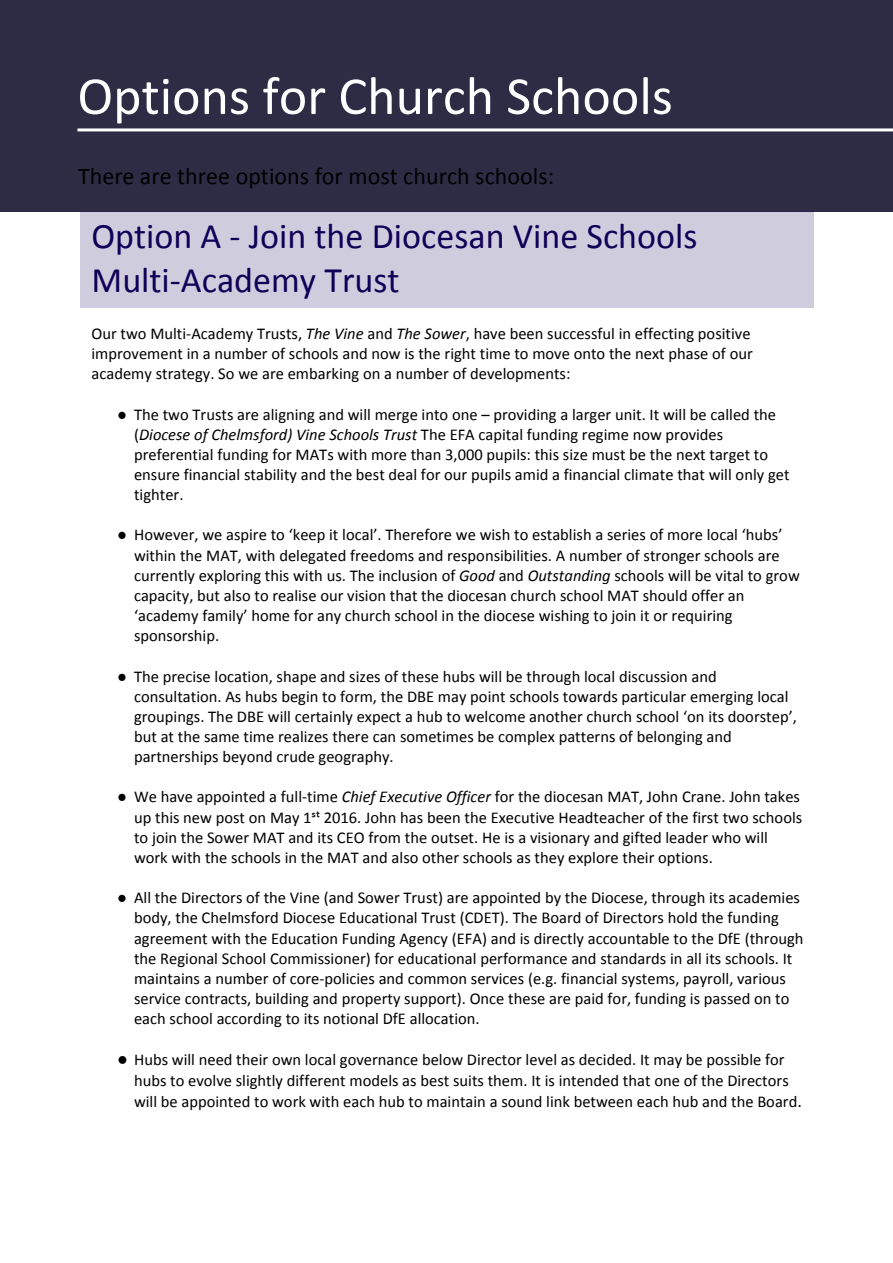
<style>
.page{position:relative;width:893px;height:1263px;background:#fff}
.page>*{position:absolute;margin:0;border:0;box-sizing:border-box;transform-origin:0 0}
.t1{font:54px "Calibri";color:#fff}
.t2{font:36px/44px "Calibri";color:#100057}
.t3{font:24px "Calibri";color:#000}
.t4{font:16.5px/20.1px "Calibri";color:#000}
.s1{font-style:italic}
.s2{font-family:"Times New Roman"}
.s3{font-family:"Times New Roman";font-size:18px}
.s4{font-size:18px}
</style>
<div class="page">
<div style="left:0;top:0;width:893px;height:211px;background:#2e2b45"></div>
<hr style="left:77px;top:128px;width:816px;height:3px;background:#fff">
<div style="left:80px;top:211px;width:734px;height:97px;background:#cfccdd"></div>
<h1 class="t1" style="left:77px;top:73px;width:597px">Options for Church Schools</h1>
<h3 class="t3" style="left:78px;top:166px;width:477px">There are three options for most church schools:</h3>
<h2 class="t2" style="left:92px;top:217px;width:608px">Option A - Join the Diocesan Vine Schools<br>Multi-Academy Trust</h2>
<p class="t4" style="left:92px;top:325px;width:663px">Our two Multi-Academy Trusts, <span class="s1">The Vine</span> and <span class="s1">The Sower</span>, have been successful in effecting positive improvement in a number of schools and now is the right time to move onto the next phase of our academy strategy. So we are embarking on a number of developments:</p>
<p class="t4" style="left:134px;top:405px;width:657px;text-indent:-17px"><span class="s2">●</span> The two Trusts are aligning and will merge into one – providing a larger unit. It will be called the (<span class="s1">Diocese of Chelmsford) Vine Schools Trust</span> The EFA capital funding regime now provides preferential funding for MATs with more than 3,000 pupils: this size must be the next target to ensure financial stability and the best deal for our pupils amid a financial climate that will only get tighter.</p>
<p class="t4" style="left:134px;top:526px;width:667px;text-indent:-17px"><span class="s2">●</span> However, we aspire to ‘keep it local’. Therefore we wish to establish a series of more local ‘hubs’ within the MAT, with delegated freedoms and responsibilities. A number of stronger schools are currently exploring this with us. The inclusion of <span class="s1">Good</span> and <span class="s1">Outstanding</span> schools will be vital to grow capacity, but also to realise our vision that the diocesan church school MAT should offer an ‘academy family’ home for any church school in the diocese wishing to join it or requiring sponsorship.</p>
<p class="t4" style="left:134px;top:667px;width:664px;text-indent:-17px"><span class="s2">●</span> The precise location, shape and sizes of these hubs will be through local discussion and consultation. As hubs begin to form, the DBE may point schools towards particular emerging local groupings. The DBE will certainly expect a hub to welcome another church school ‘on its doorstep’, but at the same time realizes there can sometimes be complex patterns of belonging and partnerships beyond crude geography.</p>
<p class="t4" style="left:134px;top:788px;width:670px;text-indent:-17px"><span class="s2">●</span> We have appointed a full-time <span class="s1">Chief Executive Officer</span> for the diocesan MAT, John Crane. John takes up this new post on May 1st 2016. John has been the Executive Headteacher of the first two schools to join the Sower MAT and its CEO from the outset. He is a visionary and gifted leader who will work with the schools in the MAT and also other schools as they explore their options.</p>
<p class="t4" style="left:134px;top:889px;width:671px;text-indent:-17px"><span class="s2">●</span> All the Directors of the Vine (and Sower Trust) are appointed by the Diocese, through its academies body, the Chelmsford Diocese Educational Trust (CDET). The Board of Directors hold the funding agreement with the Education Funding Agency (EFA) and is directly accountable to the DfE (through the Regional School Commissioner) for educational performance and standards in all its schools. It maintains a number of core-policies and common services (e.g. financial systems, payroll, various service contracts, building and property support). Once these are paid for, funding is passed on to each school according to its notional DfE allocation.</p>
<p class="t4" style="left:134px;top:1050px;width:669px;line-height:21.3px;text-indent:-17px"><span class="s3">●</span> Hubs will need their own local governance below Director level as decided. It may be possible for hubs to evolve slightly different models as best suits them. It is intended that one of the Directors will be appointed to work with each hub to maintain a sound link between each hub and the Board<span class="s4">.</span></p>
</div>
